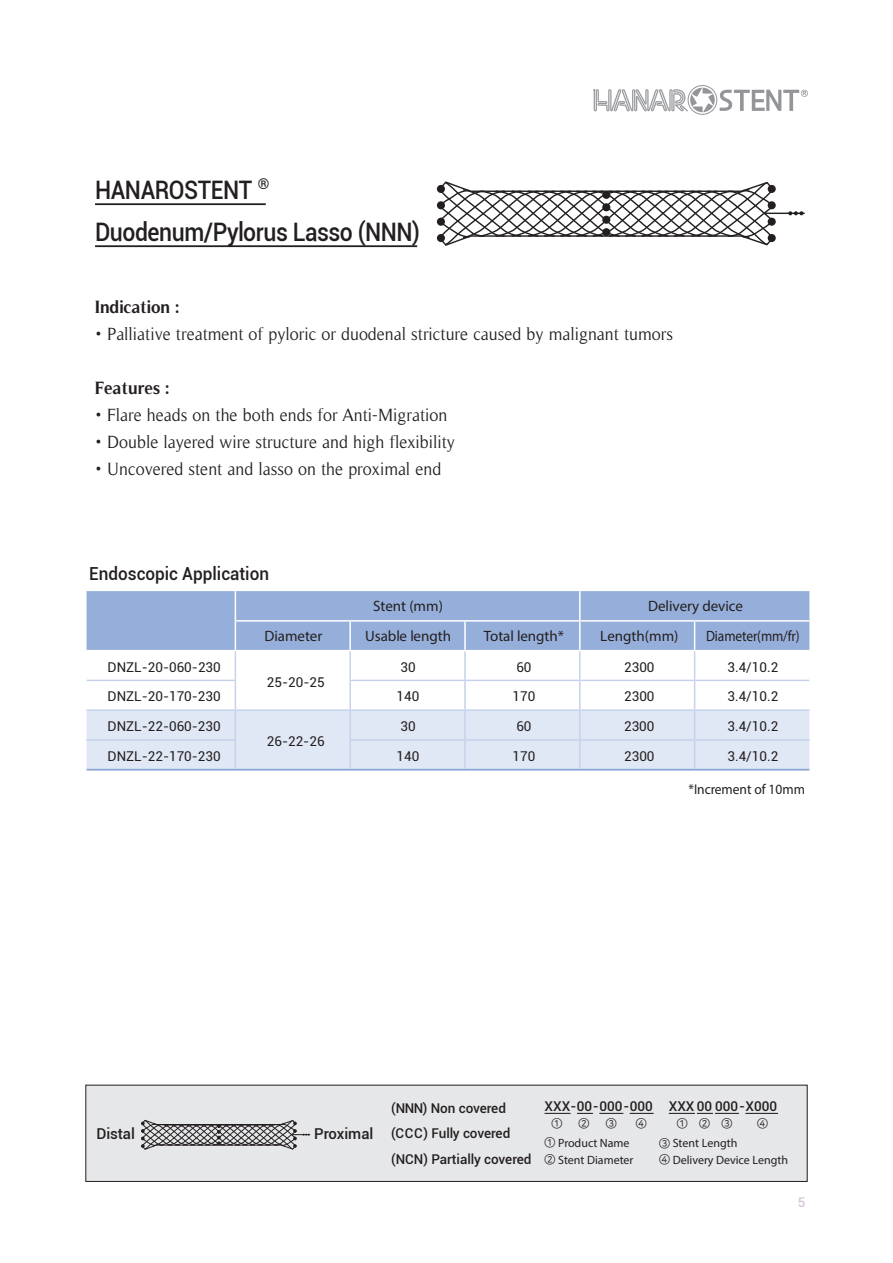
<style>
.page{position:relative;width:893px;height:1263px;background:#fff}
.page>*{position:absolute;margin:0;border:0;box-sizing:border-box;transform-origin:0 0}
.t1{font:500 25.5px/42px "Roboto";letter-spacing:-.02em;color:#231f20;scale:.9 1}
.t2{font:18px "Timeless";color:#231f20;scale:.95 1}
.t3{font:500 18px "Roboto";color:#231f20;scale:.95 1}
.t4{font:700 18px "Timeless";color:#231f20;scale:.95 1}
.t5{font:15px "Myriad Pro";color:#231f20}
.t6{font:15px "Myriad Pro";color:#231f20;scale:.9 1}
.t7{font:500 15px "Roboto";color:#231f20}
.t8{font:500 14.85px "Roboto";color:#231f20}
.t9{font:14.25px "Myriad Pro";color:#231f20;scale:.95 1}
.t10{font:13.5px "Roboto";color:#231f20}
.t11{font:500 13.5px/25.5px "Roboto";color:#231f20}
.t12{font:500 13.5px "Roboto";color:#dbc3de}
.t13{font:12px/16.5px "Myriad Pro";color:#231f20}
.t14{font:12px "Nanum Square R";color:#231f20}
.s1{font-family:"Nanum Square R"}
</style>
<div class="page">
<svg style="left:593px;top:85px;width:215px;height:30px"></svg>
<div style="left:86px;top:1085px;width:721px;height:96px;background:#e6e7e9"></div>
<div style="left:85px;top:1085px;width:723px;height:97px;border:1px solid #231f20"></div>
<svg style="left:545px;top:1113px;width:26px;height:1px"></svg>
<svg style="left:577px;top:1113px;width:16px;height:1px"></svg>
<svg style="left:599px;top:1113px;width:24px;height:1px"></svg>
<svg style="left:630px;top:1113px;width:24px;height:1px"></svg>
<svg style="left:669px;top:1113px;width:70px;height:1px"></svg>
<hr style="left:745px;top:1113px;width:33px;height:1px;background:#231f20">
<hr style="left:95px;top:203px;width:171px;height:2px;background:#231f20">
<hr style="left:95px;top:245px;width:322px;height:2px;background:#231f20">
<hr style="left:87px;top:769px;width:148px;height:2px;background:#8aa7d6">
<hr style="left:235px;top:769px;width:115px;height:2px;background:#8aa7d6">
<hr style="left:350px;top:769px;width:115px;height:2px;background:#8aa7d6">
<hr style="left:465px;top:769px;width:115px;height:2px;background:#8aa7d6">
<hr style="left:580px;top:769px;width:115px;height:2px;background:#8aa7d6">
<svg style="left:87px;top:591px;width:722px;height:179px"></svg>
<hr style="left:695px;top:739px;width:114px;height:2px;background:#c6d2ea">
<hr style="left:695px;top:769px;width:114px;height:2px;background:#8aa7d6">
<svg style="left:436px;top:181px;width:341px;height:65px"></svg>
<svg style="left:788px;top:211px;width:15px;height:4px"></svg>
<hr style="left:765px;top:213px;width:39px;height:1px;background:#231f20">
<svg style="left:141px;top:1119px;width:169px;height:31px"></svg>
<p class="t8" style="left:258px;top:173px;width:13px">®</p>
<h1 class="t1" style="left:95px;top:168px;width:363px">HANAROSTENT<br>Duodenum/Pylorus Lasso (NNN)</h1>
<p class="t4" style="left:95px;top:296px;width:90px">Indication :</p>
<p class="t2" style="left:95px;top:323px;width:610px">• Palliative treatment of pyloric or duodenal stricture caused by malignant tumors</p>
<p class="t4" style="left:95px;top:377px;width:79px">Features :</p>
<p class="t2" style="left:95px;top:404px;width:372px">• Flare heads on the both ends for Anti-Migration</p>
<p class="t2" style="left:95px;top:431px;width:380px">• Double layered wire structure and high flexibility</p>
<p class="t2" style="left:95px;top:458px;width:366px">• Uncovered stent and lasso on the proximal end</p>
<p class="t3" style="left:89px;top:561px;width:191px">Endoscopic Application</p>
<p class="t5" style="left:373px;top:597px;width:71px">Stent (mm)</p>
<p class="t5" style="left:648px;top:597px;width:96px">Delivery device</p>
<p class="t10" style="left:108px;top:657px;width:115px">DNZL-20-060-230</p>
<p class="t5" style="left:264px;top:627px;width:60px">Diameter</p>
<p class="t5" style="left:365px;top:627px;width:87px">Usable length</p>
<p class="t5" style="left:484px;top:627px;width:82px">Total length*</p>
<p class="t5" style="left:600px;top:627px;width:80px">Length(mm)</p>
<p class="t6" style="left:706px;top:627px;width:106px">Diameter(mm/fr)</p>
<p class="t10" style="left:267px;top:672px;width:59px">25-20-25</p>
<p class="t10" style="left:400px;top:657px;width:17px">30</p>
<p class="t10" style="left:516px;top:657px;width:17px">60</p>
<p class="t10" style="left:624px;top:657px;width:32px">2300</p>
<p class="t10" style="left:727px;top:657px;width:52px">3.4/10.2</p>
<p class="t10" style="left:108px;top:687px;width:115px">DNZL-20-170-230</p>
<p class="t10" style="left:397px;top:687px;width:24px">140</p>
<p class="t10" style="left:513px;top:687px;width:24px">170</p>
<p class="t10" style="left:624px;top:687px;width:32px">2300</p>
<p class="t10" style="left:727px;top:687px;width:52px">3.4/10.2</p>
<p class="t10" style="left:108px;top:717px;width:115px">DNZL-22-060-230</p>
<p class="t10" style="left:267px;top:732px;width:59px">26-22-26</p>
<p class="t10" style="left:400px;top:717px;width:17px">30</p>
<p class="t10" style="left:516px;top:717px;width:17px">60</p>
<p class="t10" style="left:624px;top:717px;width:32px">2300</p>
<p class="t10" style="left:727px;top:717px;width:52px">3.4/10.2</p>
<p class="t10" style="left:108px;top:746px;width:115px">DNZL-22-170-230</p>
<p class="t10" style="left:397px;top:746px;width:24px">140</p>
<p class="t10" style="left:513px;top:746px;width:24px">170</p>
<p class="t10" style="left:624px;top:746px;width:32px">2300</p>
<p class="t10" style="left:727px;top:746px;width:52px">3.4/10.2</p>
<p class="t9" style="left:688px;top:780px;width:124px">*Increment of 10mm</p>
<p class="t7" style="left:96px;top:1123px;width:40px">Distal</p>
<p class="t7" style="left:314px;top:1123px;width:61px">Proximal</p>
<p class="t11" style="left:391px;top:1094px;width:142px">(NNN) Non covered (CCC) Fully covered (NCN) Partially covered</p>
<p class="t11" style="left:545px;top:1093px;width:110px">XXX-00-000-000</p>
<p class="t11" style="left:669px;top:1093px;width:110px">XXX 00 000-X000</p>
<p class="t14" style="left:551px;top:1116px;width:12px">①</p>
<p class="t14" style="left:578px;top:1116px;width:12px">②</p>
<p class="t14" style="left:606px;top:1116px;width:12px">③</p>
<p class="t14" style="left:636px;top:1116px;width:12px">④</p>
<p class="t14" style="left:677px;top:1116px;width:57px">①②③</p>
<p class="t14" style="left:757px;top:1116px;width:12px">④</p>
<p class="t13" style="left:545px;top:1134px;width:90px"><span class="s1">①</span> Product Name<br><span class="s1">②</span> Stent Diameter</p>
<p class="t13" style="left:659px;top:1135px;width:130px"><span class="s1">③</span> Stent Length<br><span class="s1">④</span> Delivery Device Length</p>
<p class="t12" style="left:798px;top:1192px;width:9px">5</p>
</div>
